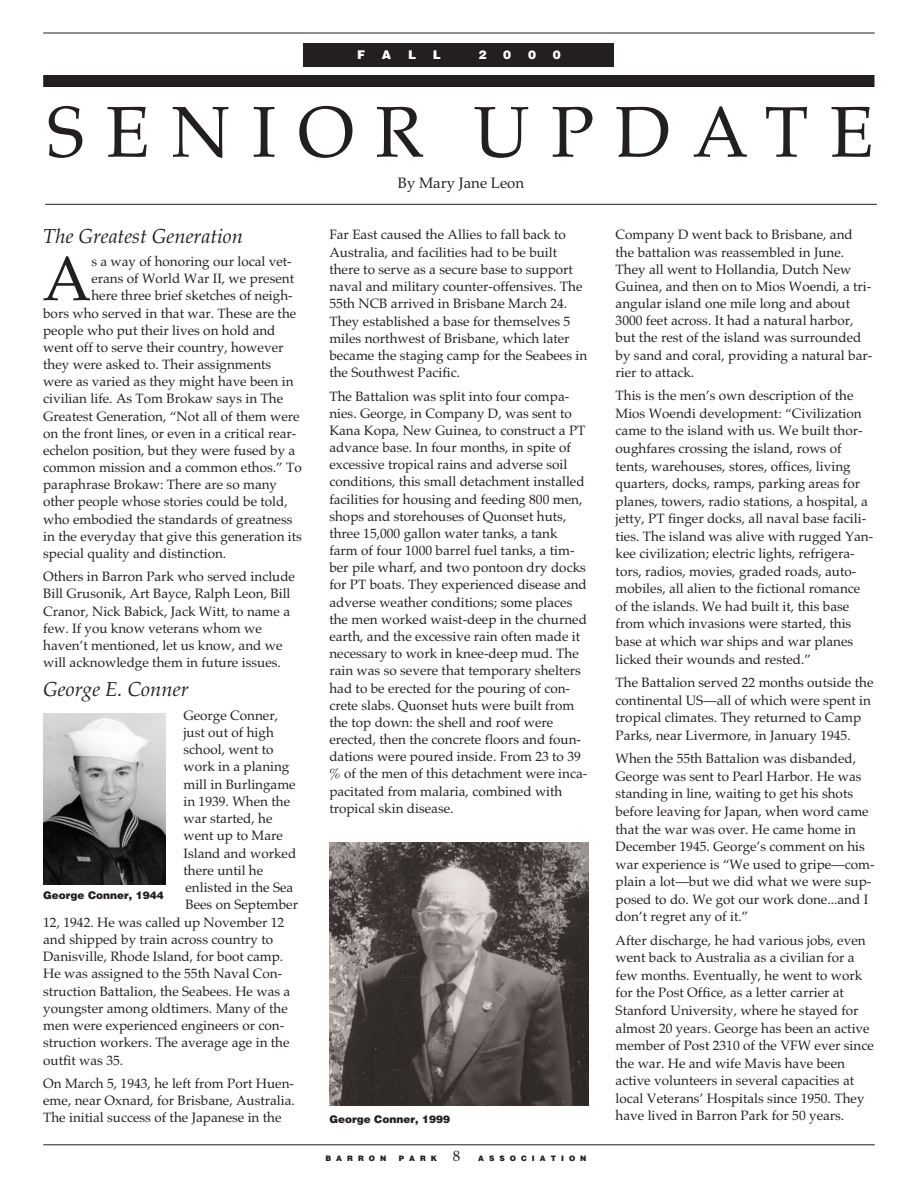
<style>
.page{position:relative;width:918px;height:1188px;background:#fff}
.page>*{position:absolute;margin:0;border:0;box-sizing:border-box;transform-origin:0 0}
.t1{font:72px "Palatino";letter-spacing:.295em;color:#231f20}
.t2{font:63px "Palatino";color:#231f20}
.t3{font:italic 20.25px "Palatino";color:#231f20}
.t4{font:15px "Palatino";color:#231f20}
.t5{font:13.5px/17.1px "Palatino";color:#231f20}
.t6{font:900 12px "Helvetica";color:#fff}
.t7{font:900 10.5px "Helvetica";color:#231f20}
.t8{font:900 7.5px "Helvetica";letter-spacing:.665em;color:#231f20}
.s1{font-family:"Palatino";font-weight:400;font-size:15px}
</style>
<div class="page">
<hr style="left:43px;top:33px;width:832px;height:1px;background:#231f20">
<hr style="left:43px;top:1145px;width:832px;height:1px;background:#231f20">
<div style="left:304px;top:43px;width:310px;height:24px;background:#231f20"></div>
<div style="left:43px;top:75px;width:831px;height:12px;background:#231f20"></div>
<hr style="left:45px;top:204px;width:832px;height:1px;background:#231f20">
<img style="left:43px;top:714px;width:122px;height:171px">
<img style="left:329px;top:842px;width:260px;height:263px">
<p class="t6" style="left:357px;top:47px;width:10px">F</p>
<p class="t6" style="left:382px;top:47px;width:11px">A</p>
<p class="t6" style="left:408px;top:47px;width:10px">L</p>
<p class="t6" style="left:433px;top:47px;width:10px">L</p>
<p class="t6" style="left:478px;top:47px;width:10px">2</p>
<p class="t6" style="left:503px;top:47px;width:10px">0</p>
<p class="t6" style="left:528px;top:47px;width:10px">0</p>
<p class="t6" style="left:553px;top:47px;width:10px">0</p>
<h1 class="t1" style="left:47px;top:90px;width:829px">SENIOR UPDATE</h1>
<p class="t4" style="left:398px;top:174px;width:128px">By Mary Jane Leon</p>
<h3 class="t3" style="left:43px;top:224px;width:201px">The Greatest Generation</h3>
<h2 class="t2" style="left:42px;top:242px;width:50px">A</h2>
<p class="t5" style="left:91px;top:253px;width:202px">s a way of honoring our local vet-</p>
<p class="t5" style="left:91px;top:270px;width:204px">erans of World War II, we present</p>
<p class="t5" style="left:91px;top:287px;width:203px">here three brief sketches of neigh-</p>
<p class="t5" style="left:43px;top:304px;width:255px">bors who served in that war. These are the</p>
<p class="t5" style="left:43px;top:322px;width:234px">people who put their lives on hold and</p>
<p class="t5" style="left:43px;top:339px;width:242px">went off to serve their country, however</p>
<p class="t5" style="left:43px;top:356px;width:230px">they were asked to. Their assignments</p>
<p class="t5" style="left:43px;top:373px;width:252px">were as varied as they might have been in</p>
<p class="t5" style="left:43px;top:390px;width:242px">civilian life. As Tom Brokaw says in The</p>
<p class="t5" style="left:43px;top:407px;width:258px">Greatest Generation, “Not all of them were</p>
<p class="t5" style="left:43px;top:425px;width:255px">on the front lines, or even in a critical rear-</p>
<p class="t5" style="left:43px;top:442px;width:254px">echelon position, but they were fused by a</p>
<p class="t5" style="left:43px;top:459px;width:260px">common mission and a common ethos.” To</p>
<p class="t5" style="left:43px;top:476px;width:235px">paraphrase Brokaw: There are so many</p>
<p class="t5" style="left:43px;top:493px;width:246px">other people whose stories could be told,</p>
<p class="t5" style="left:43px;top:510px;width:251px">who embodied the standards of greatness</p>
<p class="t5" style="left:43px;top:528px;width:260px">in the everyday that give this generation its</p>
<p class="t5" style="left:43px;top:545px;width:185px">special quality and distinction.</p>
<p class="t5" style="left:43px;top:568px;width:253px">Others in Barron Park who served include Bill Grusonik, Art Bayce, Ralph Leon, Bill Cranor, Nick Babick, Jack Witt, to name a few. If you know veterans whom we haven’t mentioned, let us know, and we will acknowledge them in future issues.</p>
<h3 class="t3" style="left:43px;top:677px;width:147px">George E. Conner</h3>
<p class="t5" style="left:183px;top:706px;width:96px">George Conner,</p>
<p class="t5" style="left:183px;top:724px;width:92px">just out of high</p>
<p class="t5" style="left:183px;top:741px;width:92px">school, went to</p>
<p class="t5" style="left:183px;top:758px;width:108px">work in a planing</p>
<p class="t5" style="left:183px;top:775px;width:114px">mill in Burlingame</p>
<p class="t5" style="left:183px;top:793px;width:108px">in 1939. When the</p>
<p class="t5" style="left:183px;top:810px;width:91px">war started, he</p>
<p class="t5" style="left:183px;top:827px;width:101px">went up to Mare</p>
<p class="t5" style="left:183px;top:844px;width:114px">Island and worked</p>
<p class="t5" style="left:183px;top:862px;width:81px">there until he</p>
<p class="t5" style="left:185px;top:879px;width:109px">enlisted in the Sea</p>
<p class="t5" style="left:185px;top:896px;width:114px">Bees on September</p>
<p class="t5" style="left:43px;top:913px;width:243px">12, 1942. He was called up November 12</p>
<p class="t5" style="left:43px;top:931px;width:232px">and shipped by train across country to</p>
<p class="t5" style="left:43px;top:948px;width:242px">Danisville, Rhode Island, for boot camp.</p>
<p class="t5" style="left:43px;top:965px;width:241px">He was assigned to the 55th Naval Con-</p>
<p class="t5" style="left:43px;top:982px;width:249px">struction Battalion, the Seabees. He was a</p>
<p class="t5" style="left:43px;top:1000px;width:246px">youngster among oldtimers. Many of the</p>
<p class="t5" style="left:43px;top:1017px;width:242px">men were experienced engineers or con-</p>
<p class="t5" style="left:43px;top:1034px;width:248px">struction workers. The average age in the</p>
<p class="t5" style="left:43px;top:1051px;width:82px">outfit was 35.</p>
<p class="t5" style="left:43px;top:1074px;width:253px;text-align:justify">On March 5, 1943, he left from Port Huen&shy;eme, near Oxnard, for Brisbane, Australia.<br>The initial success of the Japanese in the</p>
<p class="t7" style="left:43px;top:889px;width:122px">George Conner, 1944</p>
<p class="t5" style="left:329px;top:226px;width:259px">Far East caused the Allies to fall back to Australia, and facilities had to be built there to serve as a secure base to support naval and military counter-offensives. The 55th NCB arrived in Brisbane March 24.<br>They established a base for themselves 5 miles northwest of Brisbane, which later became the staging camp for the Seabees in the Southwest Pacific.</p>
<p class="t5" style="left:329px;top:387px;width:259px">The Battalion was split into four compa&shy;nies. George, in Company D, was sent to Kana Kopa, New Guinea, to construct a PT advance base. In four months, in spite of excessive tropical rains and adverse soil conditions, this small detachment installed facilities for housing and feeding 800 men, shops and storehouses of Quonset huts, three 15,000 gallon water tanks, a tank farm of four 1000 barrel fuel tanks, a tim&shy;ber pile wharf, and two pontoon dry docks for PT boats. They experienced disease and adverse weather conditions; some places the men worked waist-deep in the churned earth, and the excessive rain often made it necessary to work in knee-deep mud. The rain was so severe that temporary shelters had to be erected for the pouring of con&shy;crete slabs. Quonset huts were built from the top down: the shell and roof were erected, then the concrete floors and foun&shy;dations were poured inside. From 23 to 39 % of the men of this detachment were inca&shy;pacitated from malaria, combined with tropical skin disease.</p>
<p class="t7" style="left:329px;top:1113px;width:122px">George Conner, 1999</p>
<p class="t8" style="left:325px;top:1155px;width:62px">BARRON</p>
<p class="t8" style="left:399px;top:1155px;width:189px">PARK <span class="s1">8</span> ASSOCIATION</p>
<p class="t5" style="left:616px;top:226px;width:258px">Company D went back to Brisbane, and the battalion was reassembled in June.<br>They all went to Hollandia, Dutch New Guinea, and then on to Mios Woendi, a tri&shy;angular island one mile long and about 3000 feet across. It had a natural harbor, but the rest of the island was surrounded by sand and coral, providing a natural bar&shy;rier to attack.</p>
<p class="t5" style="left:616px;top:387px;width:259px;line-height:17.5px">This is the men’s own description of the Mios Woendi development: “Civilization came to the island with us. We built thor&shy;oughfares crossing the island, rows of tents, warehouses, stores, offices, living quarters, docks, ramps, parking areas for planes, towers, radio stations, a hospital, a jetty, PT finger docks, all naval base facili&shy;ties. The island was alive with rugged Yan&shy;kee civilization; electric lights, refrigera&shy;tors, radios, movies, graded roads, auto&shy;mobiles, all alien to the fictional romance of the islands. We had built it, this base from which invasions were started, this base at which war ships and war planes licked their wounds and rested.”</p>
<p class="t5" style="left:616px;top:674px;width:259px;line-height:17.5px">The Battalion served 22 months outside the continental US—all of which were spent in tropical climates. They returned to Camp Parks, near Livermore, in January 1945.</p>
<p class="t5" style="left:616px;top:750px;width:260px;line-height:17.5px">When the 55th Battalion was disbanded, George was sent to Pearl Harbor. He was standing in line, waiting to get his shots before leaving for Japan, when word came that the war was over. He came home in December 1945. George’s comment on his war experience is “We used to gripe—com&shy;plain a lot—but we did what we were sup&shy;posed to do. We got our work done...and I don’t regret any of it.”</p>
<p class="t5" style="left:616px;top:931px;width:260px;line-height:17.5px">After discharge, he had various jobs, even went back to Australia as a civilian for a few months. Eventually, he went to work for the Post Office, as a letter carrier at Stanford University, where he stayed for almost 20 years. George has been an active member of Post 2310 of the VFW ever since the war. He and wife Mavis have been active volunteers in several capacities at local Veterans’ Hospitals since 1950. They have lived in Barron Park for 50 years.</p>
</div>
